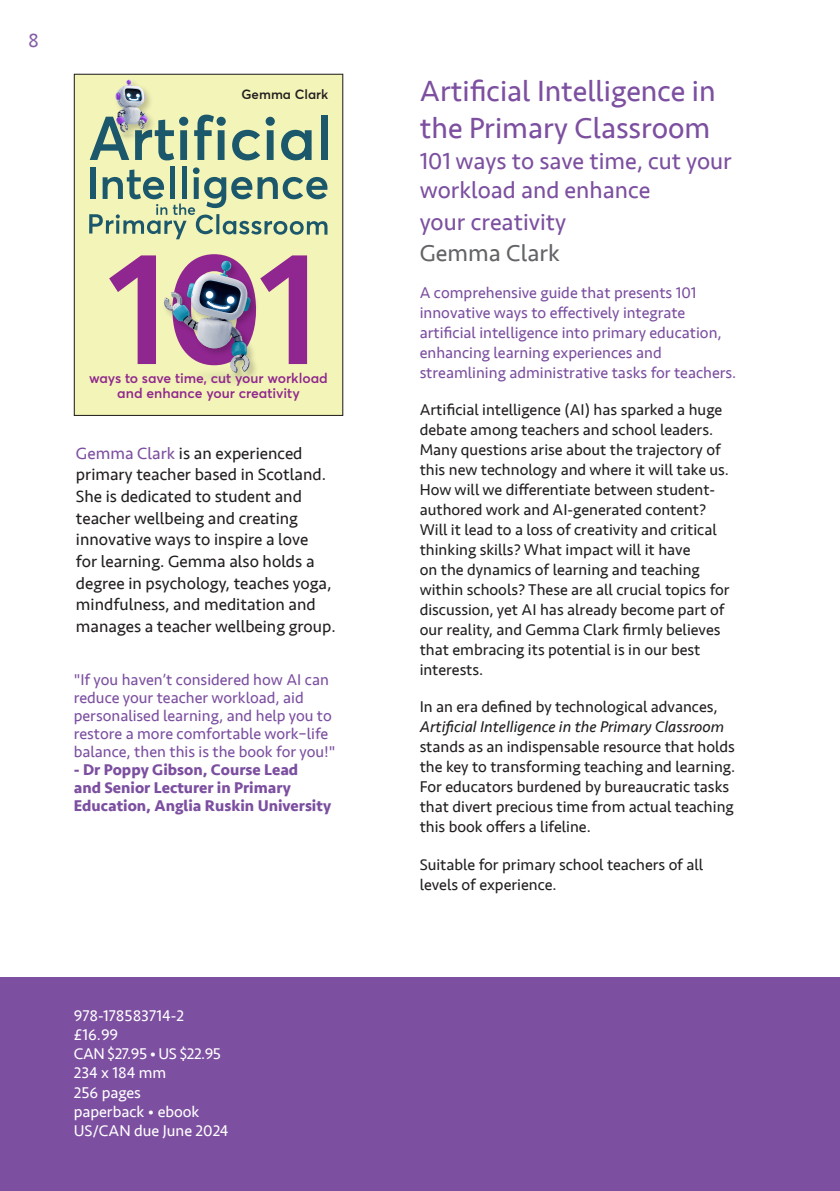
<style>
.page{position:relative;width:840px;height:1191px;background:#fff}
.page>*{position:absolute;margin:0;border:0;box-sizing:border-box;transform-origin:0 0}
.BL_Author{font:30px/36px "Seravek";color:#7c4fa0}
.BL_Author-2{font:24px/28.8px "Seravek";color:#7c4fa0}
.BL_Author-3{font:24px "Seravek";color:#626467}
.t1{font:20px "Seravek";color:#855da7}
.BL_body_sans{font:17px/21.6px "Seravek";color:#231f20}
.BL_body_sans-2{font:16px/20px "Seravek";color:#231f20}
.BL_body_sans-3{font:16px/20px "Seravek";color:#7c4fa0}
.BL_body_sans-4{font:700 16px/18px "Seravek";color:#7c4fa0}
.BL_Spec{font:16px "Seravek";color:#fff}
.BL_Spec-2{font:16px "Seravek";letter-spacing:-.03em;color:#fff}
.t2{font:600 13.8px/15.2px "Averta";color:#90278d;text-align:center}
.t3{font:600 13.2px "Averta";color:#231f20}
.s1{color:#7d4fa0}
.s2{font-style:italic}
</style>
<div class="page">
<div style="left:0;top:977px;width:839px;height:214px;background:#7c4fa0"></div>
<div style="left:74px;top:74px;width:268px;height:341px;background:#f3f4b8"></div>
<svg style="left:109px;top:255px;width:43px;height:109px"></svg>
<svg style="left:89px;top:167px;width:238px;height:72px"></svg>
<svg style="left:194px;top:115px;width:32px;height:45px"></svg>
<svg style="left:232px;top:117px;width:43px;height:43px"></svg>
<svg style="left:281px;top:130px;width:30px;height:30px"></svg>
<div style="left:320px;top:115px;width:7px;height:45px;background:#1c586b"></div>
<svg style="left:90px;top:80px;width:98px;height:80px"></svg>
<img style="left:152px;top:255px;width:4px;height:109px">
<svg style="left:164px;top:254px;width:143px;height:128px"></svg>
<div style="left:74px;top:74px;width:269px;height:342px;border:1px solid #231f20"></div>
<p class="t1" style="left:28px;top:25px;width:12px">8</p>
<p class="t3" style="left:241px;top:86px;width:88px">Gemma Clark</p>
<p class="t2" style="left:89px;top:370px;width:240px">ways to save time, cut your workload and enhance your creativity</p>
<p class="BL_body_sans" style="left:76px;top:442px;width:261px"><span class="s1">Gemma Clark</span> is an experienced primary teacher based in Scotland.<br>She is dedicated to student and teacher wellbeing and creating innovative ways to inspire a love<br>for learning. Gemma also holds a degree in psychology, teaches yoga, mindfulness, and meditation and manages a teacher wellbeing group.</p>
<p class="BL_body_sans-3" style="left:74px;top:671px;width:263px;line-height:18px">"If you haven’t considered how AI can reduce your teacher workload, aid personalised learning, and help you to restore a more comfortable work–life balance, then this is the book for you!"</p>
<p class="BL_body_sans-4" style="left:74px;top:760px;width:259px">- Dr Poppy Gibson, Course Lead<br>and Senior Lecturer in Primary<br>Education, Anglia Ruskin University</p>
<p class="BL_Spec" style="left:74px;top:1003px;width:112px">978-178583714-2</p>
<p class="BL_Spec" style="left:74px;top:1022px;width:46px">£16.99</p>
<p class="BL_Spec-2" style="left:74px;top:1041px;width:149px">CAN $27.95 • US $22.95</p>
<p class="BL_Spec" style="left:74px;top:1060px;width:94px">234 x 184 mm</p>
<p class="BL_Spec" style="left:74px;top:1079px;width:69px">256 pages</p>
<p class="BL_Spec" style="left:74px;top:1099px;width:127px">paperback • ebook</p>
<p class="BL_Spec" style="left:74px;top:1118px;width:156px">US/CAN due June 2024</p>
<p class="BL_Author" style="left:419px;top:73px;width:297px">Artificial Intelligence in the Primary Classroom</p>
<p class="BL_Author-2" style="left:419px;top:147px;width:313px">101 ways to save time, cut your workload and enhance</p>
<p class="BL_Author-2" style="left:419px;top:207px;width:148px">your creativity</p>
<p class="BL_Author-3" style="left:419px;top:235px;width:142px">Gemma Clark</p>
<p class="BL_body_sans-3" style="left:419px;top:283px;width:318px">A comprehensive guide that presents 101 innovative ways to effectively integrate artificial intelligence into primary education, enhancing learning experiences and streamlining administrative tasks for teachers.</p>
<p class="BL_body_sans-2" style="left:419px;top:400px;width:311px">Artificial intelligence (AI) has sparked a huge debate among teachers and school leaders.<br>Many questions arise about the trajectory of this new technology and where it will take us.<br>How will we differentiate between student&shy;authored work and AI-generated content?<br>Will it lead to a loss of creativity and critical thinking skills? What impact will it have<br>on the dynamics of learning and teaching within schools? These are all crucial topics for discussion, yet AI has already become part of our reality, and Gemma Clark firmly believes that embracing its potential is in our best interests.</p>
<p class="BL_body_sans-2" style="left:419px;top:697px;width:317px">In an era defined by technological advances, <span class="s2">Artificial Intelligence in the Primary Classroom </span>stands as an indispensable resource that holds the key to transforming teaching and learning.<br>For educators burdened by bureaucratic tasks that divert precious time from actual teaching this book offers a lifeline.</p>
<p class="BL_body_sans-2" style="left:419px;top:854px;width:285px">Suitable for primary school teachers of all levels of experience.</p>
</div>
